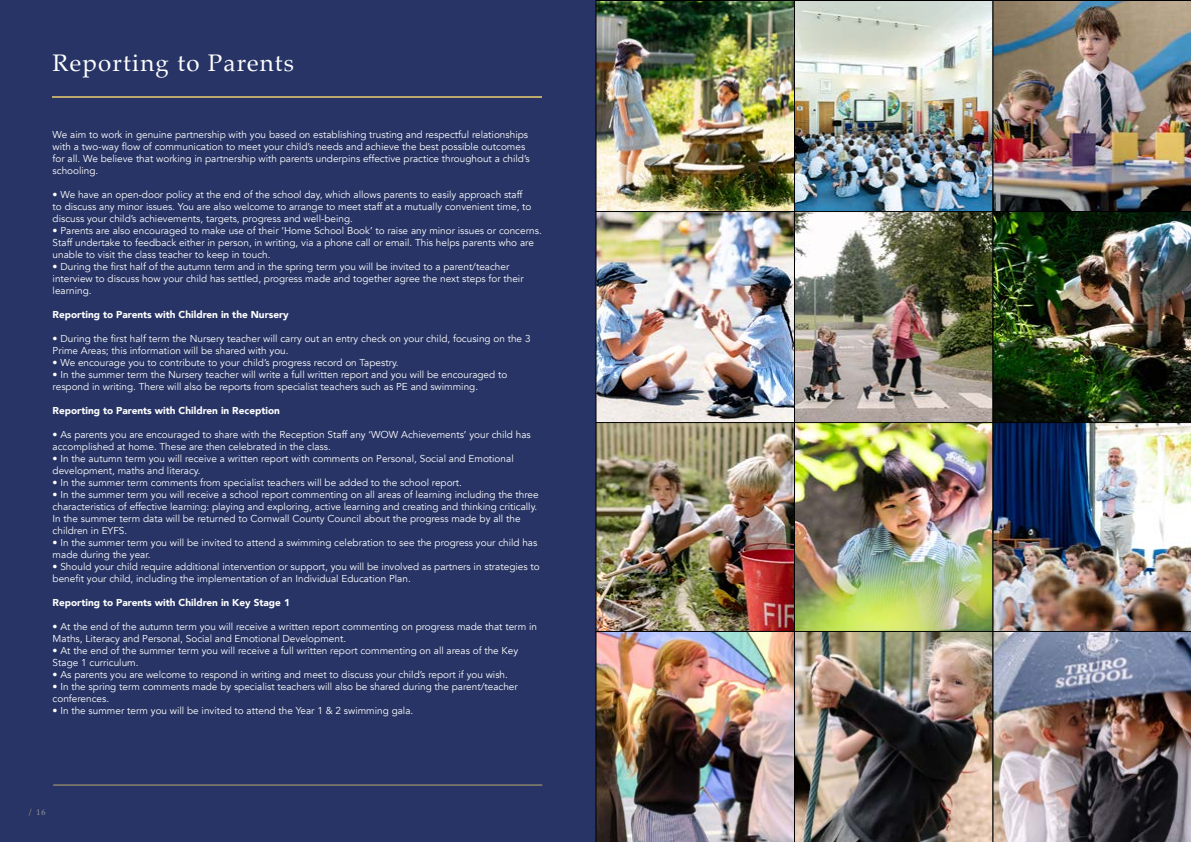
<style>
.page{position:relative;width:1191px;height:842px;background:#fff}
.page>*{position:absolute;margin:0;border:0;box-sizing:border-box;transform-origin:0 0}
.t1{font:24px "Palatino";letter-spacing:.05em;color:#fff}
.t2{font:10px/12px "Avenir";color:#fff}
.t3{font:900 10px "Avenir";color:#fff}
.t4{font:8px "Palatino";color:#9b9ea2}
.s1{color:#bda96c}
</style>
<div class="page">
<div style="left:0;top:0;width:595px;height:842px;background:#273465"></div>
<hr style="left:53px;top:785px;width:489px;height:1px;background:#bda96c">
<hr style="left:53px;top:96px;width:489px;height:1px;background:#bda96c">
<img style="left:597px;top:2px;width:196px;height:208px">
<div style="left:595px;top:0;width:200px;height:212px;border:1px solid #000"></div>
<img style="left:796px;top:2px;width:195px;height:208px">
<div style="left:794px;top:0;width:199px;height:212px;border:1px solid #000"></div>
<img style="left:992px;top:0;width:199px;height:211px">
<img style="left:597px;top:213px;width:196px;height:208px">
<div style="left:595px;top:211px;width:200px;height:212px;border:1px solid #000"></div>
<img style="left:796px;top:213px;width:195px;height:208px">
<div style="left:794px;top:211px;width:199px;height:212px;border:1px solid #000"></div>
<img style="left:992px;top:211px;width:199px;height:211px">
<img style="left:597px;top:424px;width:196px;height:207px">
<div style="left:595px;top:422px;width:200px;height:212px;border:1px solid #000"></div>
<img style="left:796px;top:424px;width:195px;height:207px">
<div style="left:794px;top:422px;width:199px;height:212px;border:1px solid #000"></div>
<img style="left:992px;top:422px;width:199px;height:209px">
<img style="left:595px;top:631px;width:199px;height:211px">
<img style="left:794px;top:631px;width:198px;height:211px">
<img style="left:992px;top:631px;width:199px;height:211px">
<h1 class="t1" style="left:53px;top:43px;width:243px">Reporting to Parents</h1>
<p class="t2" style="left:53px;top:129px;width:478px">We aim to work in genuine partnership with you based on establishing trusting and respectful relationships with a two-way flow of communication to meet your child’s needs and achieve the best possible outcomes for all. We believe that working in partnership with parents underpins effective practice throughout a child’s schooling.</p>
<p class="t2" style="left:53px;top:189px;width:480px">• We have an open-door policy at the end of the school day, which allows parents to easily approach staff to discuss any minor issues. You are also welcome to arrange to meet staff at a mutually convenient time, to discuss your child’s achievements, targets, progress and well-being.</p>
<p class="t2" style="left:53px;top:225px;width:490px">• Parents are also encouraged to make use of their ‘Home School Book’ to raise any minor issues or concerns.<br>Staff undertake to feedback either in person, in writing, via a phone call or email. This helps parents who are unable to visit the class teacher to keep in touch.</p>
<p class="t2" style="left:53px;top:261px;width:472px">• During the first half of the autumn term and in the spring term you will be invited to a parent/teacher interview to discuss how your child has settled, progress made and together agree the next steps for their learning.</p>
<p class="t3" style="left:53px;top:306px;width:238px">Reporting to Parents with Children in the Nursery</p>
<p class="t2" style="left:53px;top:333px;width:479px">• During the first half term the Nursery teacher will carry out an entry check on your child, focusing on the 3<br>Prime Areas; this information will be shared with you.</p>
<p class="t2" style="left:53px;top:357px;width:347px">• We encourage you to contribute to your child’s progress record on Tapestry.</p>
<p class="t2" style="left:53px;top:369px;width:456px">• In the summer term the Nursery teacher will write a full written report and you will be encouraged to respond in writing. There will also be reports from specialist teachers such as PE and swimming.</p>
<p class="t3" style="left:53px;top:402px;width:229px">Reporting to Parents with Children in Reception</p>
<p class="t2" style="left:53px;top:429px;width:480px">• As parents you are encouraged to share with the Reception Staff any ‘WOW Achievements’ your child has accomplished at home. These are then celebrated in the class.</p>
<p class="t2" style="left:53px;top:453px;width:462px">• In the autumn term you will receive a written report with comments on Personal, Social and Emotional development, maths and literacy.</p>
<p class="t2" style="left:53px;top:477px;width:411px">• In the summer term comments from specialist teachers will be added to the school report.</p>
<p class="t2" style="left:53px;top:489px;width:487px">• In the summer term you will receive a school report commenting on all areas of learning including the three characteristics of effective learning: playing and exploring, active learning and creating and thinking critically.<br>In the summer term data will be returned to Cornwall County Council about the progress made by all the children in EYFS.</p>
<p class="t2" style="left:53px;top:537px;width:486px">• In the summer term you will be invited to attend a swimming celebration to see the progress your child has made during the year.</p>
<p class="t2" style="left:53px;top:561px;width:488px">• Should your child require additional intervention or support, you will be involved as partners in strategies to benefit your child, including the implementation of an Individual Education Plan.</p>
<p class="t3" style="left:53px;top:594px;width:239px">Reporting to Parents with Children in Key Stage 1</p>
<p class="t2" style="left:53px;top:621px;width:486px">• At the end of the autumn term you will receive a written report commenting on progress made that term in<br>Maths, Literacy and Personal, Social and Emotional Development.</p>
<p class="t2" style="left:53px;top:645px;width:467px">• At the end of the summer term you will receive a full written report commenting on all areas of the Key<br>Stage 1 curriculum.</p>
<p class="t2" style="left:53px;top:669px;width:457px">• As parents you are welcome to respond in writing and meet to discuss your child’s report if you wish.</p>
<p class="t2" style="left:53px;top:681px;width:466px">• In the spring term comments made by specialist teachers will also be shared during the parent/teacher conferences.</p>
<p class="t2" style="left:53px;top:705px;width:362px">• In the summer term you will be invited to attend the Year 1 &amp; 2 swimming gala.</p>
<p class="t4" style="left:28px;top:806px;width:19px"><span class="s1">/</span> 16</p>
</div>
